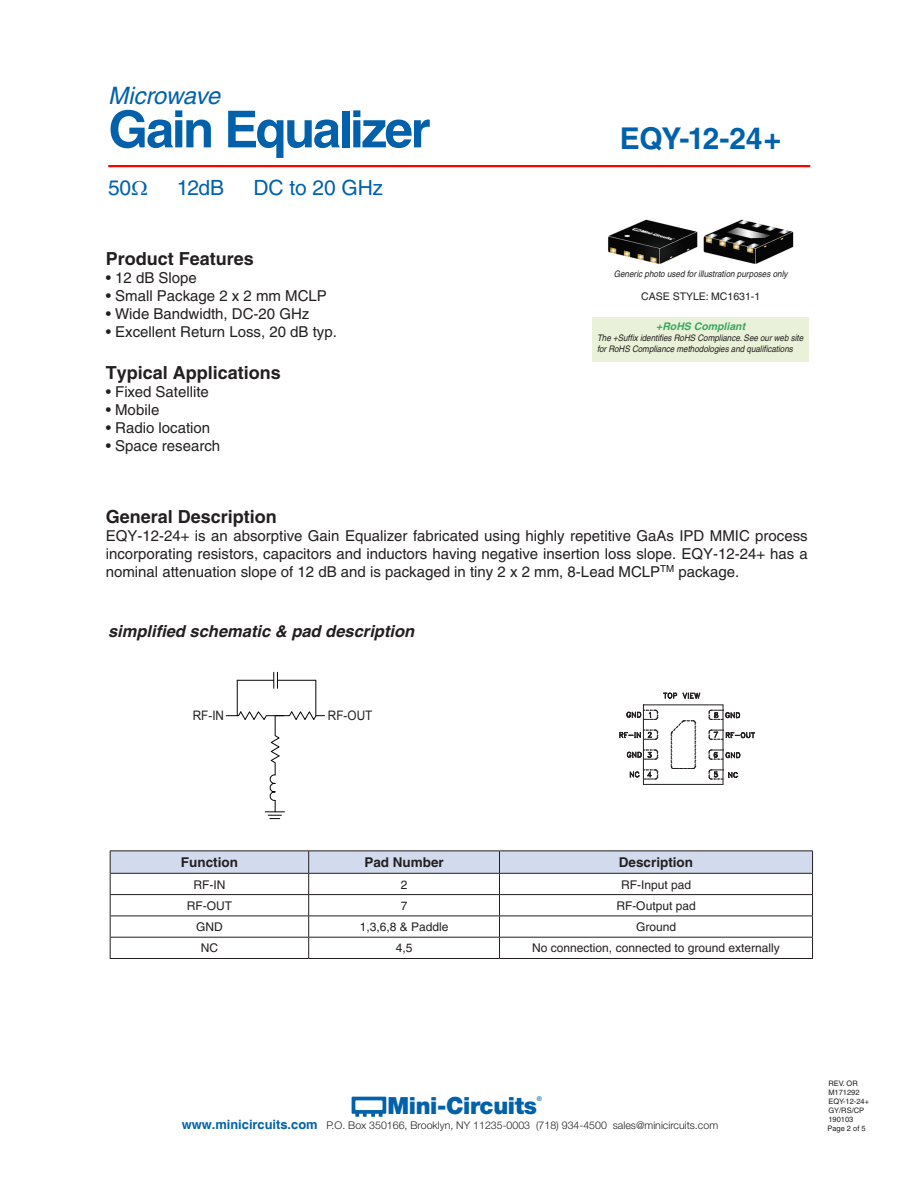
<style>
.page{position:relative;width:918px;height:1188px;background:#fff}
.page>*{position:absolute;margin:0;border:0;box-sizing:border-box;transform-origin:0 0}
.t1{font:700 51px "Helvetica";letter-spacing:-.05em;color:#0261aa}
.MODEL_NUMBER{font:700 30px "Helvetica";letter-spacing:-.035em;color:#0161ab}
.MODEL_TYPE{font:italic 24px "Helvetica";letter-spacing:-.015em;color:#0161ab}
.t2{font:900 23.7px "Helvetica Neue";letter-spacing:-.015em;color:#0261aa}
.section_head{font:21px "Helvetica";letter-spacing:-.01em;color:#0161ab}
.BODY_HEADLINE{font:700 18px "Helvetica";color:#231f20}
.SCHEMATIC___PIN{font:italic 700 16.5px "Helvetica";color:#231f20}
.FEAT___APPL{font:15px/18px "Helvetica";color:#231f20;text-align:justify}
.t3{font:700 13.5px "Helvetica";color:#231f20}
.t4{font:13.05px "Arial";color:#231f20;scale:.9 1}
.t5{font:12px "Helvetica";color:#231f20}
.t6{font:300 10.65px "Helvetica Neue";color:#231f20}
.t7{font:10.5px "Helvetica";color:#231f20}
.t8{font:italic 700 10.5px "Helvetica";color:rgb(13 147 68/.8)}
.t9{font:italic 9px/10.8px "Helvetica";letter-spacing:-.005em;color:#231f20;scale:.9 1}
.t10{font:7.5px "Helvetica";color:#231f20}
.t11{font:500 6.6px "Helvetica Neue";color:#0261aa}
.s1{font-family:"Helvetica";font-weight:700;font-size:12.9px;color:#0261aa}
</style>
<div class="page">
<svg style="left:352px;top:1097px;width:34px;height:20px"></svg>
<hr style="left:108px;top:165px;width:702px;height:2px;background:#f00">
<div style="left:593px;top:317px;width:216px;height:45px;background:#e9f2d8"></div>
<img style="left:608px;top:219px;width:186px;height:45px">
<hr style="left:237px;top:680px;width:37px;height:1px;background:#050504">
<hr style="left:277px;top:680px;width:39px;height:1px;background:#050504">
<svg style="left:273px;top:672px;width:5px;height:16px"></svg>
<hr style="left:237px;top:680px;width:1px;height:36px;background:#050504">
<hr style="left:315px;top:680px;width:1px;height:36px;background:#050504">
<svg style="left:225px;top:710px;width:100px;height:109px"></svg>
<hr style="left:643px;top:705px;width:1px;height:79px;background:#231f20">
<hr style="left:643px;top:784px;width:80px;height:1px;background:#231f20">
<hr style="left:723px;top:705px;width:1px;height:79px;background:#231f20">
<hr style="left:643px;top:705px;width:80px;height:1px;background:#231f20">
<svg style="left:671px;top:721px;width:25px;height:48px"></svg>
<svg style="left:709px;top:730px;width:46px;height:10px"></svg>
<svg style="left:619px;top:730px;width:39px;height:10px"></svg>
<svg style="left:627px;top:705px;width:31px;height:15px"></svg>
<svg style="left:627px;top:750px;width:31px;height:10px"></svg>
<svg style="left:630px;top:770px;width:28px;height:10px"></svg>
<svg style="left:709px;top:710px;width:31px;height:10px"></svg>
<svg style="left:709px;top:750px;width:32px;height:10px"></svg>
<svg style="left:709px;top:770px;width:29px;height:10px"></svg>
<svg style="left:663px;top:693px;width:14px;height:6px"></svg>
<svg style="left:683px;top:693px;width:18px;height:6px"></svg>
<hr style="left:110px;top:850px;width:199px;height:1px;background:#231f20">
<hr style="left:309px;top:850px;width:191px;height:1px;background:#231f20">
<hr style="left:500px;top:850px;width:313px;height:1px;background:#231f20">
<svg style="left:110px;top:851px;width:703px;height:107px"></svg>
<hr style="left:110px;top:958px;width:199px;height:1px;background:#231f20">
<hr style="left:309px;top:958px;width:191px;height:1px;background:#231f20">
<hr style="left:500px;top:958px;width:313px;height:1px;background:#231f20">
<p class="MODEL_TYPE" style="left:108px;top:81px;width:114px">Microwave</p>
<h1 class="t1" style="left:108px;top:98px;width:324px">Gain Equalizer</h1>
<p class="section_head" style="left:108px;top:176px;width:25px">50</p>
<p class="section_head" style="left:177px;top:176px;width:49px">12dB</p>
<p class="section_head" style="left:253px;top:176px;width:131px">DC to 20 GHz</p>
<p class="BODY_HEADLINE" style="left:106px;top:248px;width:150px">Product Features</p>
<p class="FEAT___APPL" style="left:106px;top:269px;width:93px">• 12 dB Slope</p>
<p class="FEAT___APPL" style="left:106px;top:287px;width:223px">• Small Package 2 x 2 mm MCLP</p>
<p class="FEAT___APPL" style="left:106px;top:305px;width:205px">• Wide Bandwidth, DC-20 GHz</p>
<p class="FEAT___APPL" style="left:106px;top:323px;width:233px">• Excellent Return Loss, 20 dB typ.</p>
<p class="BODY_HEADLINE" style="left:106px;top:362px;width:177px">Typical Applications</p>
<p class="FEAT___APPL" style="left:106px;top:383px;width:105px">• Fixed Satellite</p>
<p class="FEAT___APPL" style="left:106px;top:401px;width:55px">• Mobile</p>
<p class="FEAT___APPL" style="left:106px;top:419px;width:106px">• Radio location</p>
<p class="FEAT___APPL" style="left:106px;top:437px;width:116px">• Space research</p>
<p class="MODEL_NUMBER" style="left:620px;top:120px;width:163px">EQY-12-24+</p>
<p class="t9" style="left:614px;top:269px;width:195px">Generic photo used for illustration purposes only</p>
<p class="t7" style="left:641px;top:291px;width:121px">CASE STYLE: MC1631-1</p>
<p class="t8" style="left:656px;top:320px;width:90px">+RoHS Compliant</p>
<p class="t9" style="left:597px;top:333px;width:231px">The +Suffix identifies RoHS Compliance. See our web site for RoHS Compliance methodologies and qualifications</p>
<p class="BODY_HEADLINE" style="left:106px;top:505px;width:173px">General Description</p>
<p class="FEAT___APPL" style="left:106px;top:526px;width:704px">EQY-12-24+ is an absorptive Gain Equalizer fabricated using highly repetitive GaAs IPD MMIC process incorporating resistors, capacitors and inductors having negative insertion loss slope. EQY-12-24+ has a nominal attenuation slope of 12 dB and is packaged in tiny 2 x 2 mm, 8-Lead MCLP<sup>TM</sup> package.</p>
<p class="SCHEMATIC___PIN" style="left:108px;top:622px;width:308px">simplified schematic &amp; pad description</p>
<p class="t4" style="left:193px;top:706px;width:36px">RF-IN</p>
<p class="t4" style="left:328px;top:706px;width:51px">RF-OUT</p>
<p class="t3" style="left:181px;top:854px;width:58px">Function</p>
<p class="t3" style="left:364px;top:854px;width:81px">Pad Number</p>
<p class="t3" style="left:619px;top:854px;width:76px">Description</p>
<p class="t5" style="left:193px;top:877px;width:33px">RF-IN</p>
<p class="t5" style="left:401px;top:877px;width:8px">2</p>
<p class="t5" style="left:621px;top:877px;width:72px">RF-Input pad</p>
<p class="t5" style="left:187px;top:899px;width:47px">RF-OUT</p>
<p class="t5" style="left:401px;top:899px;width:8px">7</p>
<p class="t5" style="left:616px;top:899px;width:81px">RF-Output pad</p>
<p class="t5" style="left:196px;top:920px;width:28px">GND</p>
<p class="t5" style="left:360px;top:920px;width:90px">1,3,6,8 &amp; Paddle</p>
<p class="t5" style="left:636px;top:920px;width:42px">Ground</p>
<p class="t5" style="left:201px;top:941px;width:19px">NC</p>
<p class="t5" style="left:396px;top:941px;width:18px">4,5</p>
<p class="t5" style="left:532px;top:941px;width:249px">No connection, connected to ground externally</p>
<h3 class="t2" style="left:387px;top:1091px;width:151px">Mini-Circuits</h3>
<p class="t11" style="left:537px;top:1095px;width:7px">®</p>
<p class="t6" style="left:182px;top:1119px;width:538px"><span class="s1">www.minicircuits.com</span> P.O. Box 350166, Brooklyn, NY 11235-0003 (718) 934-4500 sales@minicircuits.com</p>
<p class="t10" style="left:828px;top:1079px;width:31px">REV. OR</p>
<p class="t10" style="left:828px;top:1088px;width:33px">M171292</p>
<p class="t10" style="left:828px;top:1097px;width:42px">EQY-12-24+</p>
<p class="t10" style="left:828px;top:1106px;width:37px">GY/RS/CP</p>
<p class="t10" style="left:828px;top:1115px;width:27px">190103</p>
<p class="t10" style="left:828px;top:1124px;width:40px">Page 2 of 5</p>
</div>
